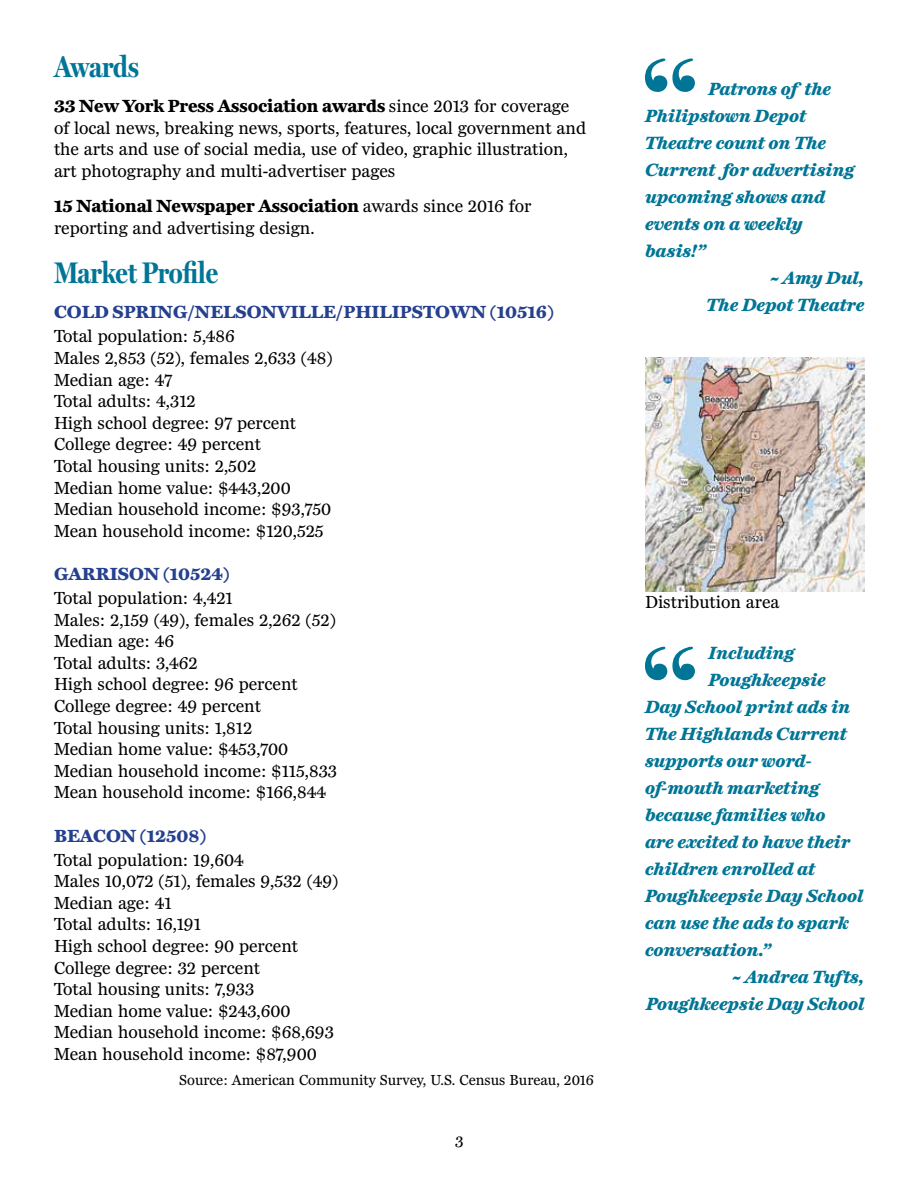
<style>
.page{position:relative;width:918px;height:1188px;background:#fff}
.page>*{position:absolute;margin:0;border:0;box-sizing:border-box;transform-origin:0 0}
.t1{font:700 30px "Miller Headline";letter-spacing:-.01em;color:#007595}
.t2{font:18px/21.6px "Miller Daily Two";color:#000}
.t3{font:italic 700 18px "Miller Daily Two";color:#007595}
.t4{font:700 18px "Miller Daily Two";color:#25408f}
.t5{font:16.5px "Miller Daily Two";color:#000}
.t6{font:15px "Miller Daily Two";color:#000}
.s1{font-weight:700}
</style>
<div class="page">
<svg style="left:645px;top:59px;width:50px;height:33px"></svg>
<img style="left:645px;top:357px;width:219px;height:234px">
<svg style="left:645px;top:647px;width:50px;height:33px"></svg>
<h1 class="t1" style="left:54px;top:49px;width:86px">Awards</h1>
<p class="t2" style="left:54px;top:95px;width:534px"><span class="s1">33 New York Press Association awards</span> since 2013 for coverage of local news, breaking news, sports, features, local government and the arts and use of social media, use of video, graphic illustration, art photography and multi-advertiser pages</p>
<p class="t2" style="left:54px;top:195px;width:479px"><span class="s1">15 National Newspaper Association</span> awards since 2016 for reporting and advertising design.</p>
<h1 class="t1" style="left:54px;top:255px;width:165px">Market Profile</h1>
<p class="t4" style="left:54px;top:301px;width:501px">COLD SPRING/NELSONVILLE/PHILIPSTOWN (10516)</p>
<p class="t2" style="left:54px;top:325px;width:280px">Total population: 5,486<br>Males 2,853 (52), females 2,633 (48)<br>Median age: 47<br>Total adults: 4,312<br>High school degree: 97 percent<br>College degree: 49 percent<br>Total housing units: 2,502<br>Median home value: $443,200<br>Median household income: $93,750<br>Mean household income: $120,525</p>
<p class="t4" style="left:54px;top:563px;width:177px">GARRISON (10524)</p>
<p class="t2" style="left:54px;top:587px;width:285px">Total population: 4,421<br>Males: 2,159 (49), females 2,262 (52)<br>Median age: 46<br>Total adults: 3,462<br>High school degree: 96 percent<br>College degree: 49 percent<br>Total housing units: 1,812<br>Median home value: $453,700<br>Median household income: $115,833<br>Mean household income: $166,844</p>
<p class="t4" style="left:54px;top:825px;width:154px">BEACON (12508)</p>
<p class="t2" style="left:54px;top:849px;width:286px">Total population: 19,604<br>Males 10,072 (51), females 9,532 (49)<br>Median age: 41<br>Total adults: 16,191<br>High school degree: 90 percent<br>College degree: 32 percent<br>Total housing units: 7,933<br>Median home value: $243,600<br>Median household income: $68,693<br>Mean household income: $87,900</p>
<p class="t6" style="left:179px;top:1072px;width:416px">Source: American Community Survey, U.S. Census Bureau, 2016</p>
<p class="t5" style="left:455px;top:1133px;width:10px">3</p>
<p class="t3" style="left:708px;top:78px;width:124px">Patrons ofthe</p>
<p class="t3" style="left:645px;top:105px;width:162px">Philipstown Depot</p>
<p class="t3" style="left:645px;top:132px;width:183px">Theatre count on The</p>
<p class="t3" style="left:645px;top:159px;width:211px">Current for advertising</p>
<p class="t3" style="left:645px;top:186px;width:182px">upcoming shows and</p>
<p class="t3" style="left:645px;top:213px;width:159px">events on a weekly</p>
<p class="t3" style="left:645px;top:240px;width:62px">basis!”</p>
<p class="t3" style="left:770px;top:267px;width:96px">~ Amy Dul,</p>
<p class="t3" style="left:707px;top:294px;width:159px">The Depot Theatre</p>
<p class="t2" style="left:645px;top:591px;width:136px">Distribution area</p>
<p class="t3" style="left:708px;top:642px;width:87px">Including</p>
<p class="t3" style="left:708px;top:669px;width:119px">Poughkeepsie</p>
<p class="t3" style="left:645px;top:696px;width:207px">Day School print ads in</p>
<p class="t3" style="left:645px;top:723px;width:203px">The Highlands Current</p>
<p class="t3" style="left:645px;top:750px;width:168px">supports our word-</p>
<p class="t3" style="left:645px;top:777px;width:176px">of-mouth marketing</p>
<p class="t3" style="left:645px;top:804px;width:182px">because families who</p>
<p class="t3" style="left:645px;top:831px;width:207px">are excited to have their</p>
<p class="t3" style="left:645px;top:858px;width:172px">children enrolled at</p>
<p class="t3" style="left:645px;top:885px;width:220px">Poughkeepsie Day School</p>
<p class="t3" style="left:645px;top:912px;width:205px">can use the ads to spark</p>
<p class="t3" style="left:645px;top:939px;width:127px">conversation.”</p>
<p class="t3" style="left:732px;top:966px;width:134px">~ Andrea Tufts,</p>
<p class="t3" style="left:646px;top:993px;width:220px">Poughkeepsie Day School</p>
</div>
